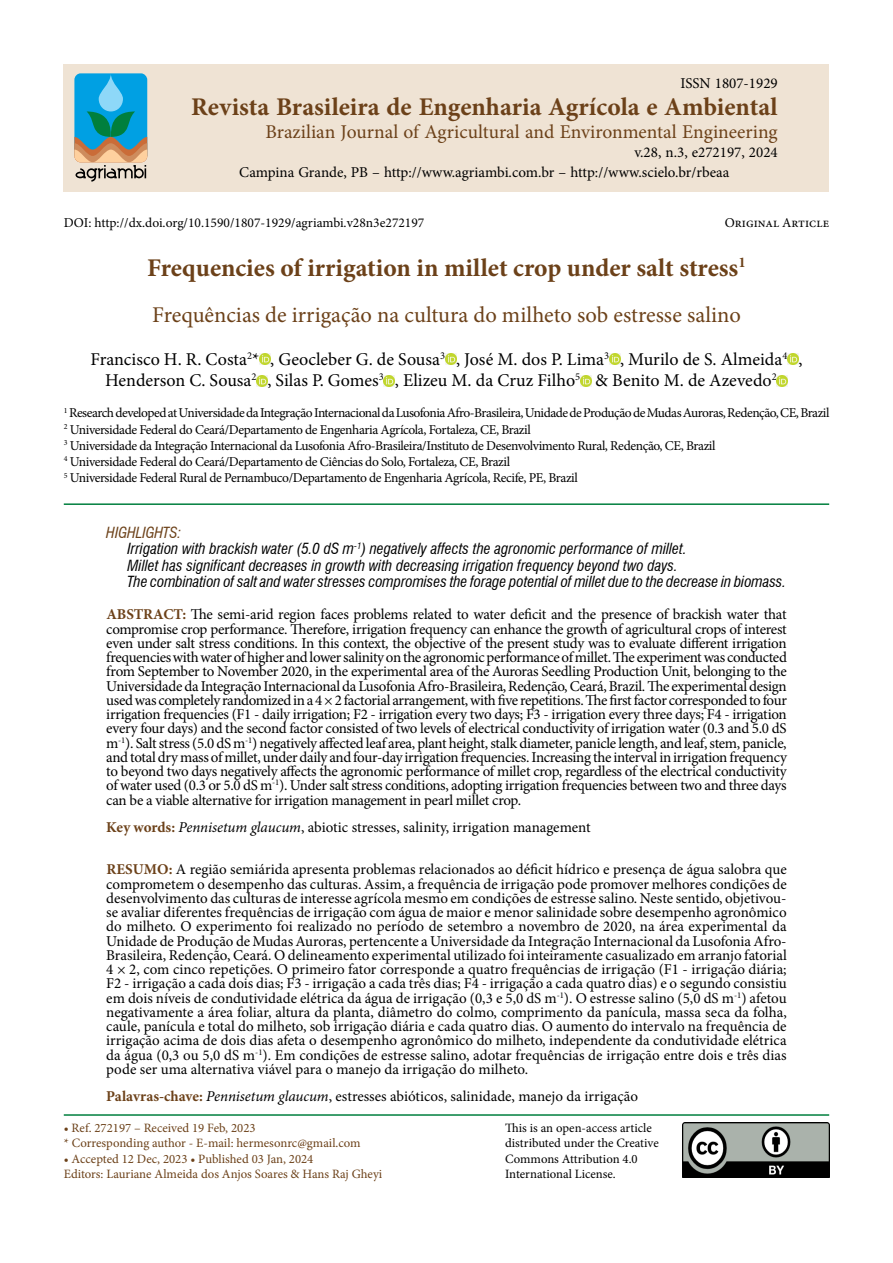
<style>
.page{position:relative;width:893px;height:1263px;background:#fff}
.page>*{position:absolute;margin:0;border:0;box-sizing:border-box;transform-origin:0 0}
.t1{font:700 25.5px "Minion Pro";letter-spacing:-.005em;color:#6c4119}
.t2{font:22.5px "Minion Pro";color:#6c4119}
.t3{font:19.5px "Minion Pro";color:#6c4119}
.t4{font:18px/21.6px "Minion Pro";color:#000}
.t5{font:15px/14.2px "Minion Pro";letter-spacing:-.005em;color:#000;text-align:justify}
.t6{font:italic condensed 15px/16.5px "Swiss 721 BT";color:#000}
.t7{font:13.5px/16.2px "Minion Pro";letter-spacing:-.03em;color:#000}
.t8{font:13.5px "Minion Pro";color:#000}
.t9{font:12.75px/15.3px "Minion Pro";color:#6c4119}
.t10{font:12.75px/15.3px "Minion Pro";letter-spacing:-.005em;color:#000}
.s1{color:#6c4119}
.s2{font-weight:700;color:#6c4119}
.s3{font-style:italic}
</style>
<div class="page">
<div style="left:64px;top:64px;width:765px;height:127px;background:#efe3d4"></div>
<img style="left:682px;top:1123px;width:147px;height:55px">
<svg style="left:74px;top:73px;width:73px;height:109px;background:#53a2b4"></svg>
<hr style="left:64px;top:1114px;width:765px;height:2px;background:#007f3e">
<svg style="left:259px;top:354px;width:11px;height:11px"></svg>
<svg style="left:445px;top:354px;width:11px;height:11px"></svg>
<svg style="left:609px;top:354px;width:11px;height:11px"></svg>
<svg style="left:787px;top:354px;width:11px;height:11px"></svg>
<svg style="left:257px;top:375px;width:10px;height:11px"></svg>
<svg style="left:384px;top:375px;width:11px;height:11px"></svg>
<svg style="left:580px;top:375px;width:11px;height:11px"></svg>
<svg style="left:777px;top:375px;width:11px;height:11px"></svg>
<hr style="left:64px;top:503px;width:765px;height:2px;background:#007f3e">
<p class="t5" style="left:680px;top:76px;width:99px">ISSN 1807-1929</p>
<h1 class="t1" style="left:191px;top:89px;width:588px">Revista Brasileira de Engenharia Agrícola e Ambiental</h1>
<h3 class="t3" style="left:265px;top:119px;width:514px">Brazilian Journal of Agricultural and Environmental Engineering</h3>
<p class="t5" style="left:634px;top:145px;width:145px">v.28, n.3, e272197, 2024</p>
<p class="t5" style="left:239px;top:165px;width:492px">Campina Grande, PB – http://www.agriambi.com.br – http://www.scielo.br/rbeaa</p>
<p class="t8" style="left:64px;top:214px;width:362px">DOI: http://dx.doi.org/10.1590/1807-1929/agriambi.v28n3e272197</p>
<p class="t8" style="left:725px;top:214px;width:106px">Original Article</p>
<h1 class="t1" style="left:147px;top:250px;width:600px">Frequencies of irrigation in millet crop under salt stress<sup>1</sup></h1>
<h2 class="t2" style="left:152px;top:300px;width:590px">Frequências de irrigação na cultura do milheto sob estresse salino</h2>
<p class="t4" style="left:105px;top:348px;width:699px;text-indent:-15px">Francisco H. R. Costa<sup>2</sup>* , Geocleber G. de Sousa<sup>3</sup> , José M. dos P. Lima<sup>3</sup> , Murilo de S. Almeida<sup>4</sup> ,<br>Henderson C. Sousa<sup>2</sup> , Silas P. Gomes<sup>3</sup> , Elizeu M. da Cruz Filho<sup>5</sup> &amp; Benito M. de Azevedo<sup>2</sup></p>
<p class="t7" style="left:64px;top:405px;width:767px"><sup>1</sup> Research developed at Universidade da Integração Internacional da Lusofonia Afro-Brasileira, Unidade de Produção de Mudas Auroras, Redenção, CE, Brazil <sup>2</sup> Universidade Federal do Ceará/Departamento de Engenharia Agrícola, Fortaleza, CE, Brazil<br><sup>3</sup> Universidade da Integração Internacional da Lusofonia Afro-Brasileira/Instituto de Desenvolvimento Rural, Redenção, CE, Brazil<br><sup>4</sup> Universidade Federal do Ceará/Departamento de Ciências do Solo, Fortaleza, CE, Brazil<br><sup>5</sup> Universidade Federal Rural de Pernambuco/Departamento de Engenharia Agrícola, Recife, PE, Brazil</p>
<p class="t6" style="left:128px;top:524px;width:660px;text-indent:-21px"><span class="s1">HIGHLIGHTS:<br></span>Irrigation with brackish water (5.0 dS m<sup>-1</sup>) negatively affects the agronomic performance of millet.<br>Millet has significant decreases in growth with decreasing irrigation frequency beyond two days.<br>The combination of salt and water stresses compromises the forage potential of millet due to the decrease in biomass.</p>
<p class="t5" style="left:106px;top:607px;width:682px"><span class="s2">ABSTRACT:</span> The semi-arid region faces problems related to water deficit and the presence of brackish water that compromise crop performance. Therefore, irrigation frequency can enhance the growth of agricultural crops of interest even under salt stress conditions. In this context, the objective of the present study was to evaluate different irrigation frequencies with water of higher and lower salinity on the agronomic performance of millet. The experiment was conducted from September to November 2020, in the experimental area of the Auroras Seedling Production Unit, belonging to the Universidade da Integração Internacional da Lusofonia Afro-Brasileira, Redenção, Ceará, Brazil. The experimental design used was completely randomized in a 4 × 2 factorial arrangement, with five repetitions. The first factor corresponded to four irrigation frequencies (F1 - daily irrigation; F2 - irrigation every two days; F3 - irrigation every three days; F4 - irrigation every four days) and the second factor consisted of two levels of electrical conductivity of irrigation water (0.3 and 5.0 dS m<sup>-1</sup>). Salt stress (5.0 dS m<sup>-1</sup>) negatively affected leaf area, plant height, stalk diameter, panicle length, and leaf, stem, panicle, and total dry mass of millet, under daily and four-day irrigation frequencies. Increasing the interval in irrigation frequency to beyond two days negatively affects the agronomic performance of millet crop, regardless of the electrical conductivity of water used (0.3 or 5.0 dS m<sup>-1</sup>). Under salt stress conditions, adopting irrigation frequencies between two and three days can be a viable alternative for irrigation management in pearl millet crop.</p>
<p class="t5" style="left:106px;top:820px;width:486px"><span class="s2">Key words:</span> <span class="s3">Pennisetum glaucum</span>, abiotic stresses, salinity, irrigation management</p>
<p class="t5" style="left:106px;top:862px;width:682px"><span class="s2">RESUMO:</span> A região semiárida apresenta problemas relacionados ao déficit hídrico e presença de água salobra que comprometem o desempenho das culturas. Assim, a frequência de irrigação pode promover melhores condições de desenvolvimento das culturas de interesse agrícola mesmo em condições de estresse salino. Neste sentido, objetivou&shy;se avaliar diferentes frequências de irrigação com água de maior e menor salinidade sobre desempenho agronômico do milheto. O experimento foi realizado no período de setembro a novembro de 2020, na área experimental da Unidade de Produção de Mudas Auroras, pertencente a Universidade da Integração Internacional da Lusofonia Afro-Brasileira, Redenção, Ceará. O delineamento experimental utilizado foi inteiramente casualizado em arranjo fatorial 4 × 2, com cinco repetições. O primeiro fator corresponde a quatro frequências de irrigação (F1 - irrigação diária; F2 - irrigação a cada dois dias; F3 - irrigação a cada três dias; F4 - irrigação a cada quatro dias) e o segundo consistiu em dois níveis de condutividade elétrica da água de irrigação (0,3 e 5,0 dS m<sup>-1</sup>). O estresse salino (5,0 dS m<sup>-1</sup>) afetou negativamente a área foliar, altura da planta, diâmetro do colmo, comprimento da panícula, massa seca da folha, caule, panícula e total do milheto, sob irrigação diária e cada quatro dias. O aumento do intervalo na frequência de irrigação acima de dois dias afeta o desempenho agronômico do milheto, independente da condutividade elétrica da água (0,3 ou 5,0 dS m<sup>-1</sup>). Em condições de estresse salino, adotar frequências de irrigação entre dois e três dias pode ser uma alternativa viável para o manejo da irrigação do milheto.</p>
<p class="t5" style="left:106px;top:1089px;width:533px"><span class="s2">Palavras-chave:</span> <span class="s3">Pennisetum glaucum</span>, estresses abióticos, salinidade, manejo da irrigação</p>
<p class="t9" style="left:64px;top:1120px;width:298px">• Ref. 272197 – Received 19 Feb, 2023<br>* Corresponding author - E-mail: hermesonrc@gmail.com</p>
<p class="t9" style="left:64px;top:1151px;width:320px">• Accepted 12 Dec, 2023 • Published 03 Jan, 2024<br>Editors: Lauriane Almeida dos Anjos Soares &amp; Hans Raj Gheyi</p>
<p class="t10" style="left:505px;top:1120px;width:155px">This is an open-access article distributed under the Creative<br>Commons Attribution 4.0<br>International License.</p>
</div>
